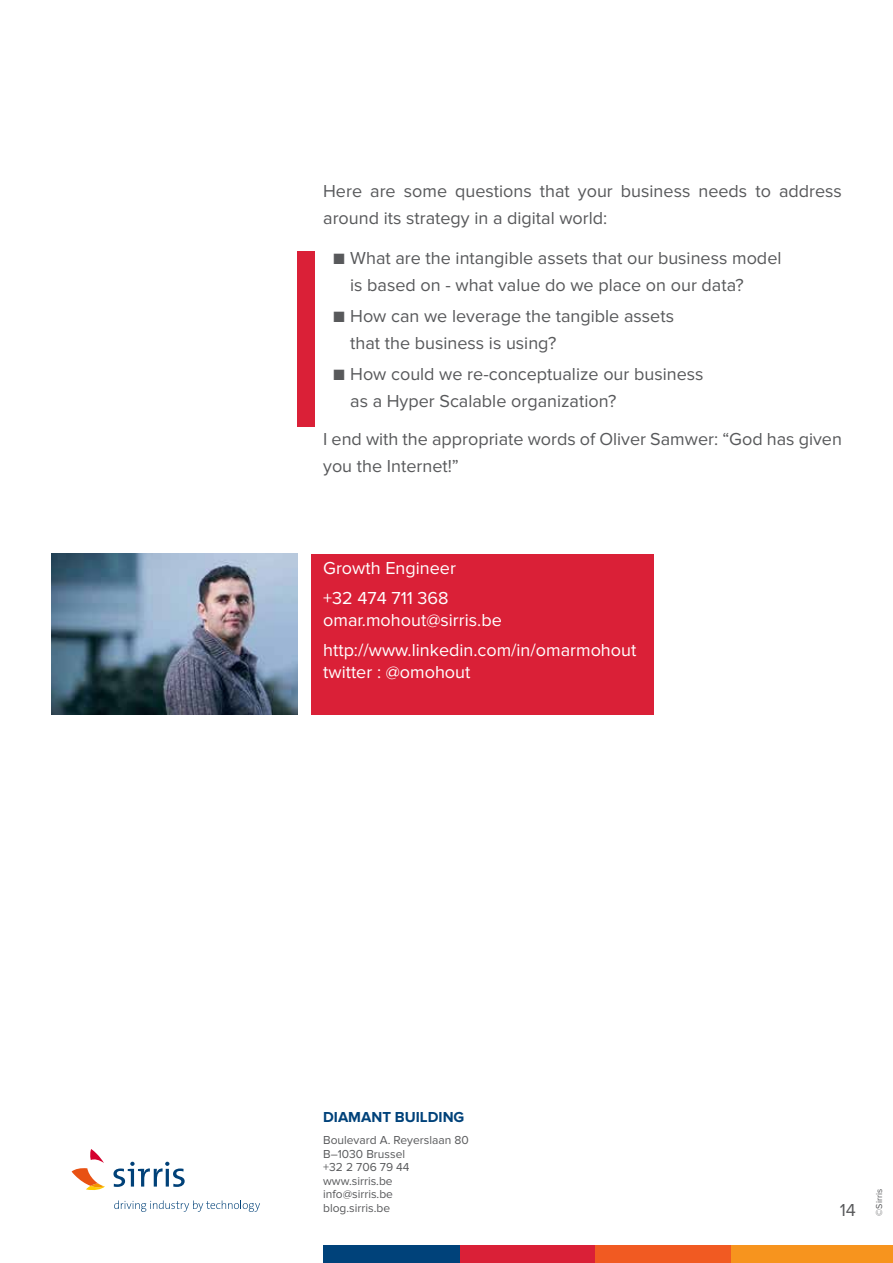
<style>
.page{position:relative;width:893px;height:1263px;background:#fff}
.page>*{position:absolute;margin:0;border:0;box-sizing:border-box;transform-origin:0 0}
.t1{font:18px/27px "Proxima Nova";color:#58595b}
.t2{font:18px/30.2px "Proxima Nova";color:#fff}
.t3{font:700 15px "Proxima Nova";color:#00427a}
.t4{font:12px/13.5px "Proxima Nova";color:#58595b}
.t5{font:9px "Proxima Nova";color:#58595b}
</style>
<div class="page">
<div style="left:311px;top:554px;width:342px;height:160px;background:#da2037"></div>
<div style="left:459px;top:1245px;width:136px;height:18px;background:#da2037"></div>
<div style="left:595px;top:1245px;width:136px;height:18px;background:#f15a22"></div>
<div style="left:731px;top:1245px;width:162px;height:18px;background:#f7941e"></div>
<div style="left:323px;top:1245px;width:136px;height:18px;background:#00427a"></div>
<svg style="left:72px;top:1149px;width:33px;height:41px"></svg>
<svg style="left:113px;top:1162px;width:72px;height:25px"></svg>
<svg style="left:114px;top:1200px;width:146px;height:12px"></svg>
<div style="left:298px;top:251px;width:17px;height:176px;background:#da2037"></div>
<img style="left:51px;top:554px;width:247px;height:160px">
<p class="t1" style="left:323px;top:178px;width:520px">Here are some questions that your business needs to address around its strategy in a digital world:</p>
<p class="t1" style="left:350px;top:245px;width:433px;text-indent:-17px">■ What are the intangible assets that our business model is based on - what value do we place on our data?</p>
<p class="t1" style="left:350px;top:303px;width:325px;text-indent:-17px">■ How can we leverage the tangible assets that the business is using?</p>
<p class="t1" style="left:350px;top:361px;width:355px;text-indent:-17px">■ How could we re-conceptualize our business as a Hyper Scalable organization?</p>
<p class="t1" style="left:323px;top:426px;width:520px">I end with the appropriate words of Oliver Samwer: “God has given you the Internet!”</p>
<p class="t2" style="left:323px;top:553px;width:134px">Growth Engineer +32 474 711 368</p>
<p class="t2" style="left:323px;top:605px;width:315px">omar.mohout@sirris.be http://www.linkedin.com/in/omarmohout</p>
<p class="t2" style="left:323px;top:657px;width:149px">twitter : @omohout</p>
<p class="t3" style="left:323px;top:1109px;width:143px">DIAMANT BUILDING</p>
<p class="t4" style="left:323px;top:1134px;width:147px">Boulevard A. Reyerslaan 80<br>B–1030 Brussel<br>+32 2 706 79 44 www.sirris.be<br>info@sirris.be<br>blog.sirris.be</p>
<p class="t1" style="left:840px;top:1196px;width:18px">14</p>
<p class="t5" style="left:874px;top:1215px;width:28px;rotate:-90deg">©Sirris</p>
</div>
